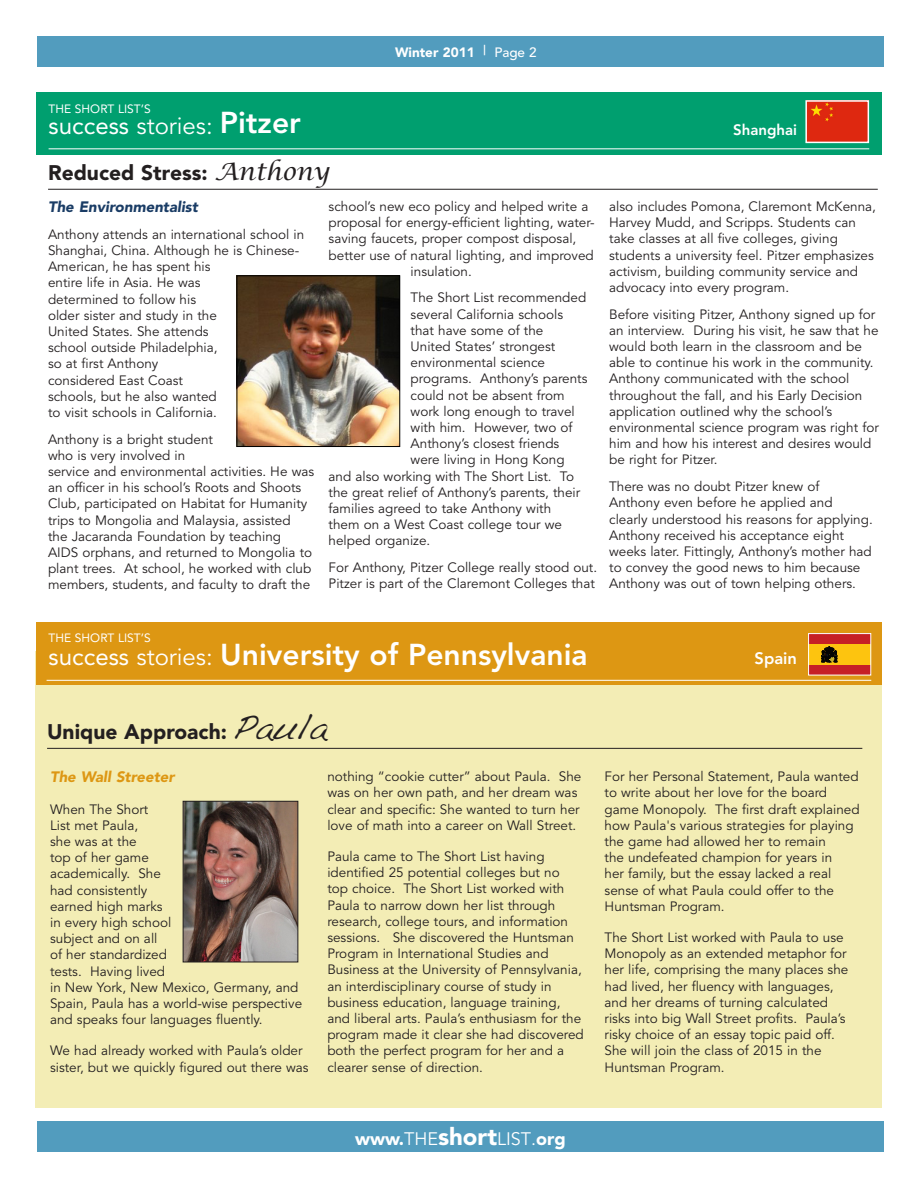
<style>
.page{position:relative;width:918px;height:1188px;background:#fff}
.page>*{position:absolute;margin:0;border:0;box-sizing:border-box;transform-origin:0 0}
.t1{font:800 30px "Avenir";color:#fff}
.t2{font:24px "Avenir";color:#fff}
.success_story_header{font:900 21px "Avenir";color:#231f20}
.t3{font:900 18px "Avenir";color:#fff}
.t4{font:800 16.5px "Avenir";color:#fff}
.sidebar_success_subh{font:italic 900 15px "Avenir";color:#1a3c65}
.Paragraph_Style_1{font:italic 900 15px "Avenir";color:#dd9713}
.t5{font:800 15px "Avenir";color:#fff}
.side_bar_-_success{font:13.5px/16.2px "Avenir";color:#231f20}
.t6{font:900 13.5px "Avenir";color:#fff}
.t7{font:12px "Avenir";color:#fff}
.s1{font-weight:500}
.s2{font-style:inherit}
.s3{font-weight:800;font-size:30px}
.s4{font-family:"Lucida Calligraphy";font-weight:400;font-style:italic;font-size:24px}
.s5{font-weight:400;font-size:24px}
.s6{font-family:"Handwriting Dakota";font-weight:400;font-size:36px}
.s7{font-weight:400}
.s8{font-size:24px}
</style>
<div class="page">
<div style="left:37px;top:36px;width:847px;height:31px;background:#529cbe"></div>
<div style="left:37px;top:1121px;width:847px;height:31px;background:#529cbe"></div>
<hr style="left:48px;top:189px;width:830px;height:1px;background:#231f20">
<div style="left:36px;top:651px;width:846px;height:457px;background:#f3edb5"></div>
<hr style="left:47px;top:748px;width:815px;height:1px;background:#231f20">
<div style="left:36px;top:623px;width:846px;height:62px;background:#dd9713"></div>
<div style="left:36px;top:92px;width:846px;height:63px;background:#009f6f"></div>
<div style="left:808px;top:103px;width:58px;height:37px;background:#de2810"></div>
<div style="left:805px;top:100px;width:64px;height:43px;border:2px solid #fff"></div>
<img style="left:239px;top:277px;width:159px;height:168px">
<div style="left:237px;top:275px;width:163px;height:172px;border:1px solid #000"></div>
<hr style="left:49px;top:148px;width:820px;height:1px;background:#fff">
<hr style="left:47px;top:680px;width:824px;height:1px;background:#fff">
<svg style="left:808px;top:634px;width:63px;height:41px"></svg>
<img style="left:185px;top:803px;width:111px;height:157px">
<div style="left:183px;top:801px;width:115px;height:161px;border:1px solid #231f20"></div>
<p class="t6" style="left:395px;top:44px;width:143px">Winter 2011 <span class="s1">| Page 2</span></p>
<p class="t7" style="left:49px;top:102px;width:104px">THE SHORT LIST’S</p>
<p class="t2" style="left:49px;top:112px;width:254px"><span class="s2">success</span> stories: <span class="s3">Pitzer</span></p>
<p class="success_story_header" style="left:48px;top:160px;width:283px">Reduced Stress: <span class="s4">Anthony</span></p>
<p class="sidebar_success_subh" style="left:48px;top:198px;width:151px">The Environmentalist</p>
<p class="side_bar_-_success" style="left:48px;top:226px;width:258px">Anthony attends an international school in<br>Shanghai, China. Although he is Chinese-<br>American, he has spent his<br>entire life in Asia. He was<br>determined to follow his<br>older sister and study in the<br>United States. She attends<br>school outside Philadelphia,<br>so at first Anthony<br>considered East Coast<br>schools, but he also wanted<br>to visit schools in California.</p>
<p class="side_bar_-_success" style="left:48px;top:431px;width:268px">Anthony is a bright student<br>who is very involved in<br>service and environmental activities. He was an officer in his school’s Roots and Shoots Club, participated on Habitat for Humanity trips to Mongolia and Malaysia, assisted<br>the Jacaranda Foundation by teaching AIDS orphans, and returned to Mongolia to plant trees. At school, he worked with club members, students, and faculty to draft the</p>
<p class="side_bar_-_success" style="left:329px;top:199px;width:261px">school’s new eco policy and helped write a</p>
<p class="side_bar_-_success" style="left:329px;top:215px;width:267px">proposal for energy-efficient lighting, water-</p>
<p class="side_bar_-_success" style="left:329px;top:231px;width:249px">saving faucets, proper compost disposal,</p>
<p class="side_bar_-_success" style="left:329px;top:247px;width:267px">better use of natural lighting, and improved</p>
<p class="side_bar_-_success" style="left:411px;top:263px;width:63px">insulation.</p>
<p class="side_bar_-_success" style="left:411px;top:290px;width:177px">The Short List recommended</p>
<p class="side_bar_-_success" style="left:411px;top:306px;width:154px">several California schools</p>
<p class="side_bar_-_success" style="left:411px;top:322px;width:134px">that have some of the</p>
<p class="side_bar_-_success" style="left:411px;top:339px;width:146px">United States’ strongest</p>
<p class="side_bar_-_success" style="left:411px;top:355px;width:136px">environmental science</p>
<p class="side_bar_-_success" style="left:411px;top:371px;width:178px">programs. Anthony’s parents</p>
<p class="side_bar_-_success" style="left:411px;top:387px;width:156px">could not be absent from</p>
<p class="side_bar_-_success" style="left:411px;top:403px;width:166px">work long enough to travel</p>
<p class="side_bar_-_success" style="left:411px;top:420px;width:163px">with him. However, two of</p>
<p class="side_bar_-_success" style="left:411px;top:436px;width:150px">Anthony’s closest friends</p>
<p class="side_bar_-_success" style="left:411px;top:452px;width:156px">were living in Hong Kong</p>
<p class="side_bar_-_success" style="left:329px;top:468px;width:247px">and also working with The Short List. To</p>
<p class="side_bar_-_success" style="left:329px;top:484px;width:253px">the great relief of Anthony’s parents, their</p>
<p class="side_bar_-_success" style="left:329px;top:501px;width:224px">families agreed to take Anthony with</p>
<p class="side_bar_-_success" style="left:329px;top:517px;width:235px">them on a West Coast college tour we</p>
<p class="side_bar_-_success" style="left:329px;top:533px;width:103px">helped organize.</p>
<p class="side_bar_-_success" style="left:329px;top:560px;width:270px">For Anthony, Pitzer College really stood out.<br>Pitzer is part of the Claremont Colleges that</p>
<p class="t5" style="left:733px;top:121px;width:65px">Shanghai</p>
<p class="side_bar_-_success" style="left:609px;top:199px;width:268px">also includes Pomona, Claremont McKenna, Harvey Mudd, and Scripps. Students can take classes at all five colleges, giving students a university feel. Pitzer emphasizes activism, building community service and advocacy into every program.</p>
<p class="side_bar_-_success" style="left:609px;top:306px;width:271px">Before visiting Pitzer, Anthony signed up for an interview. During his visit, he saw that he would both learn in the classroom and be able to continue his work in the community.<br>Anthony communicated with the school throughout the fall, and his Early Decision application outlined why the school’s environmental science program was right for him and how his interest and desires would be right for Pitzer.</p>
<p class="side_bar_-_success" style="left:609px;top:479px;width:265px">There was no doubt Pitzer knew of Anthony even before he applied and clearly understood his reasons for applying.<br>Anthony received his acceptance eight weeks later. Fittingly, Anthony’s mother had to convey the good news to him because Anthony was out of town helping others.</p>
<p class="t7" style="left:49px;top:631px;width:104px">THE SHORT LIST’S</p>
<p class="t1" style="left:49px;top:637px;width:540px"><span class="s5">success</span> <span class="s5">stories:</span> University of Pennsylvania</p>
<p class="t4" style="left:755px;top:649px;width:44px">Spain</p>
<p class="success_story_header" style="left:47px;top:719px;width:281px">Unique Approach: <span class="s6">Paula</span></p>
<p class="Paragraph_Style_1" style="left:50px;top:768px;width:126px">The Wall Streeter</p>
<p class="side_bar_-_success" style="left:50px;top:801px;width:254px">When The Short<br>List met Paula,<br>she was at the<br>top of her game<br>academically. She<br>had consistently<br>earned high marks<br>in every high school<br>subject and on all<br>of her standardized<br>tests. Having lived<br>in New York, New Mexico, Germany, and<br>Spain, Paula has a world-wise perspective and speaks four languages fluently.</p>
<p class="side_bar_-_success" style="left:50px;top:1043px;width:260px">We had already worked with Paula’s older sister, but we quickly figured out there was</p>
<p class="side_bar_-_success" style="left:327px;top:769px;width:256px">nothing “cookie cutter” about Paula. She was on her own path, and her dream was clear and specific: She wanted to turn her love of math into a career on Wall Street.</p>
<p class="side_bar_-_success" style="left:327px;top:849px;width:258px">Paula came to The Short List having identified 25 potential colleges but no<br>top choice. The Short List worked with Paula to narrow down her list through research, college tours, and information sessions. She discovered the Huntsman Program in International Studies and Business at the University of Pennsylvania, an interdisciplinary course of study in business education, language training, and liberal arts. Paula’s enthusiasm for the program made it clear she had discovered both the perfect program for her and a clearer sense of direction.</p>
<p class="side_bar_-_success" style="left:605px;top:769px;width:257px">For her Personal Statement, Paula wanted to write about her love for the board game Monopoly. The first draft explained how Paula's various strategies for playing the game had allowed her to remain<br>the undefeated champion for years in<br>her family, but the essay lacked a real sense of what Paula could offer to the Huntsman Program.</p>
<p class="side_bar_-_success" style="left:605px;top:930px;width:245px">The Short List worked with Paula to use Monopoly as an extended metaphor for her life, comprising the many places she had lived, her fluency with languages, and her dreams of turning calculated risks into big Wall Street profits. Paula’s risky choice of an essay topic paid off.<br>She will join the class of 2015 in the Huntsman Program.</p>
<p class="t3" style="left:355px;top:1128px;width:212px">www.<span class="s7">the</span><span class="s8">short</span><span class="s7">list</span><span class="s7">.</span>org</p>
</div>
